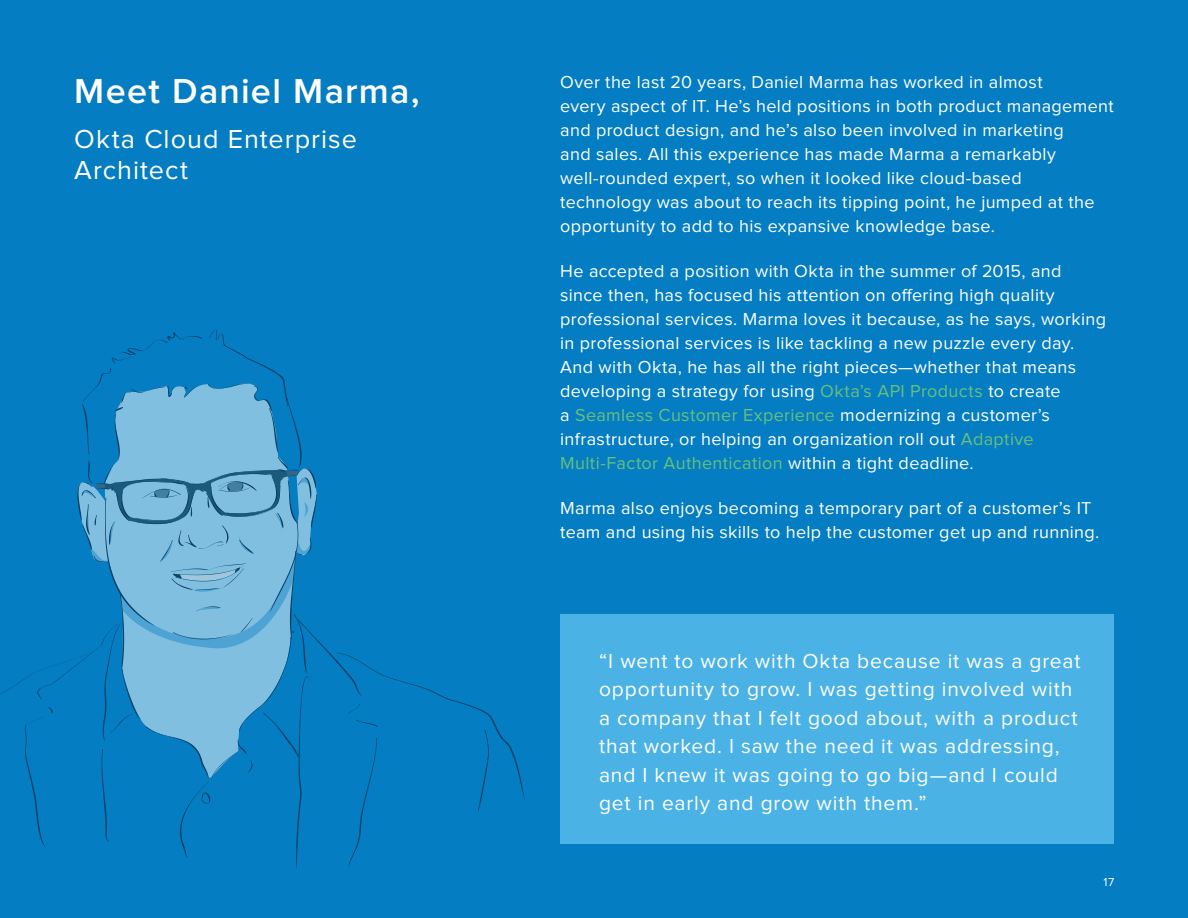
<style>
.page{position:relative;width:1188px;height:918px;background:#047dc2}
.page>*{position:absolute;margin:0;border:0;box-sizing:border-box;transform-origin:0 0}
.t1{font:600 36px "Proxima Nova";letter-spacing:.035em;color:#fff}
.t2{font:27px/31.5px "Proxima Nova";letter-spacing:.04em;color:#fff}
.t3{font:21px/28.5px "Proxima Nova";letter-spacing:.04em;color:#fff}
.t4{font:18px/24px "Proxima Nova";letter-spacing:.02em;color:#fff}
.t5{font:12px "Proxima Nova";color:#fff}
.s1{color:#68c07c}
</style>
<div class="page">
<div style="left:560px;top:615px;width:554px;height:229px;background:#4ab2e5"></div>
<svg style="left:0;top:330px;width:525px;height:539px"></svg>
<h1 class="t1" style="left:74px;top:74px;width:347px">Meet Daniel Marma,</h1>
<h2 class="t2" style="left:74px;top:124px;width:284px">Okta Cloud Enterprise<br>Architect</h2>
<p class="t4" style="left:560px;top:71px;width:555px">Over the last 20 years, Daniel Marma has worked in almost<br>every aspect of IT. He’s held positions in both product management and product design, and he’s also been involved in marketing<br>and sales. All this experience has made Marma a remarkably well-rounded expert, so when it looked like cloud-based technology was about to reach its tipping point, he jumped at the opportunity to add to his expansive knowledge base.</p>
<p class="t4" style="left:560px;top:260px;width:547px">He accepted a position with Okta in the summer of 2015, and since then, has focused his attention on offering high quality professional services. Marma loves it because, as he says, working in professional services is like tackling a new puzzle every day.<br>And with Okta, he has all the right pieces—whether that means developing a strategy for using <span class="s1">Okta’s API Products</span> to create<br>a <span class="s1">Seamless Customer Experience</span> modernizing a customer’s infrastructure, or helping an organization roll out <span class="s1">Adaptive Multi-Factor Authentication</span> within a tight deadline.</p>
<p class="t4" style="left:560px;top:497px;width:541px">Marma also enjoys becoming a temporary part of a customer’s IT team and using his skills to help the customer get up and running.</p>
<p class="t3" style="left:599px;top:647px;width:483px">“I went to work with Okta because it was a great opportunity to grow. I was getting involved with a company that I felt good about, with a product that worked. I saw the need it was addressing, and I knew it was going to go big—and I could get in early and grow with them.”</p>
<p class="t5" style="left:1104px;top:877px;width:12px">17</p>
</div>
